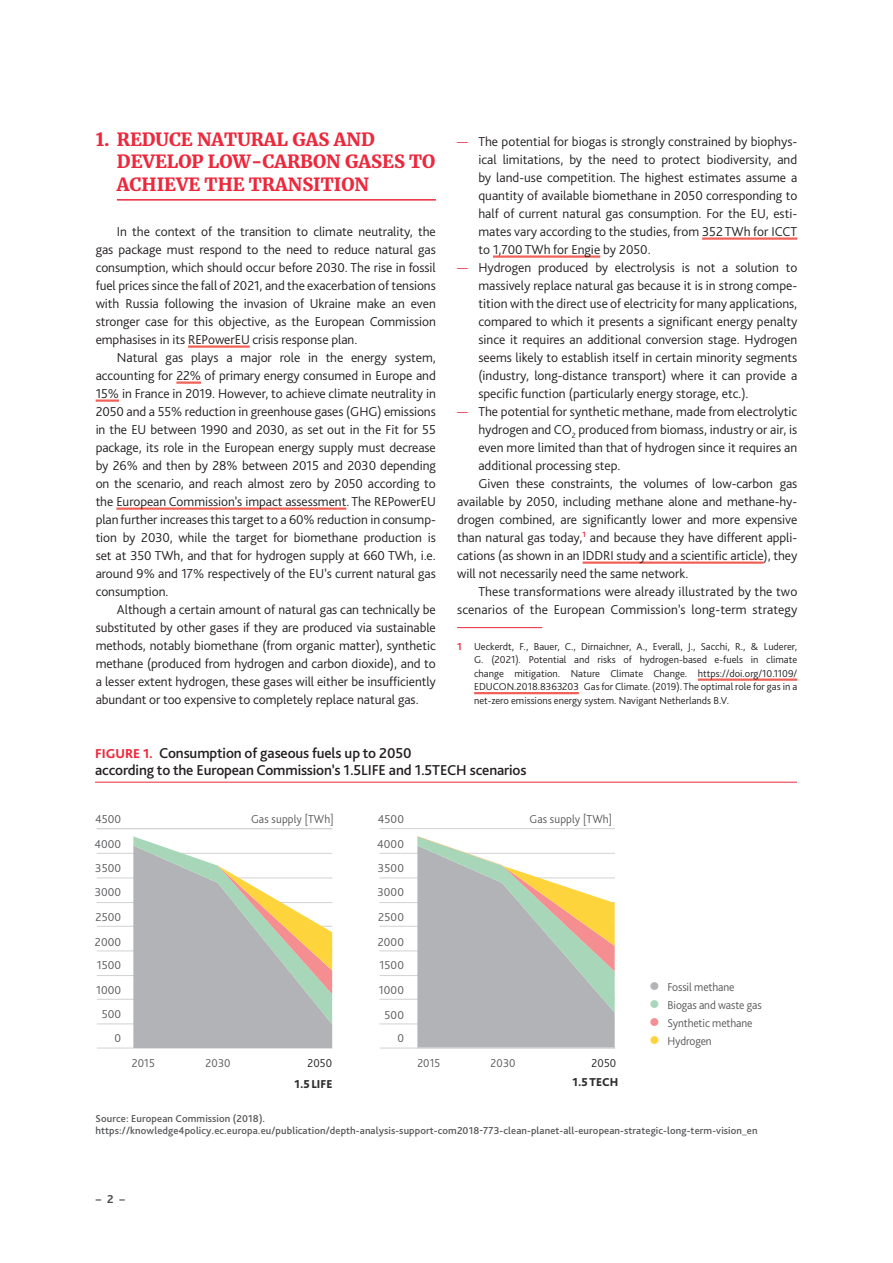
<style>
.page{position:relative;width:893px;height:1263px;background:#fff}
.page>*{position:absolute;margin:0;border:0;box-sizing:border-box;transform-origin:0 0}
.t1{font:900 18px/22.5px "Merriweather";color:#ed283c}
.t2{font:500 15px/17.2px "Bliss Pro";letter-spacing:-.01em;color:#231f20}
.t3{font:300 13.5px/18px "Bliss Pro";letter-spacing:-.005em;color:#231f20;text-align:justify}
.t4{font:13.5px "Wingdings";color:#fed43c}
.t5{font:13.5px "Wingdings";color:#f48e91}
.t6{font:13.5px "Wingdings";color:#a7d7b8}
.t7{font:13.5px "Wingdings";color:#b2b3b7}
.t8{font:300 12px "Bliss Pro";letter-spacing:.01em;color:#57585a}
.t9{font:300 12px/18px "Bliss Pro";letter-spacing:-.01em;color:#57585a;scale:.96 1}
.t10{font:300 12px "Bliss Pro";letter-spacing:.01em;color:#57585a;scale:.96 1}
.t11{font:800 12px "Bliss Pro";letter-spacing:.01em;color:#312f30;scale:.96 1}
.t12{font:300 12px "Bliss Pro";letter-spacing:.01em;color:#231f20;scale:.96 1}
.t13{font:700 12px "Bliss Pro";color:#4a4749}
.t14{font:300 10.5px/13.5px "Bliss Pro";color:#231f20;text-align:justify}
.t15{font:500 10.5px/12px "Bliss Pro";letter-spacing:.01em;color:#57585a}
.s1{color:#ed283c}
.s2{font-weight:700;color:#ed283c}
.s3{font-weight:800;font-size:13.5px;color:#ed283c}
</style>
<div class="page">
<hr style="left:117px;top:199px;width:319px;height:2px;background:#ed283c">
<hr style="left:188px;top:345px;width:62px;height:3px;background:#f16158">
<hr style="left:176px;top:381px;width:25px;height:3px;background:#f16158">
<hr style="left:96px;top:399px;width:23px;height:3px;background:#f16158">
<hr style="left:116px;top:507px;width:230px;height:3px;background:#f16158">
<hr style="left:702px;top:237px;width:95px;height:3px;background:#f16158">
<hr style="left:493px;top:255px;width:107px;height:3px;background:#f16158">
<hr style="left:583px;top:561px;width:181px;height:3px;background:#f16158">
<hr style="left:457px;top:627px;width:85px;height:1px;background:#ed283c">
<hr style="left:698px;top:678px;width:99px;height:3px;background:#f16158">
<hr style="left:474px;top:692px;width:105px;height:2px;background:#f16158">
<hr style="left:97px;top:828px;width:235px;height:1px;background:#d1d2d4">
<hr style="left:97px;top:853px;width:235px;height:1px;background:#d1d2d4">
<hr style="left:97px;top:878px;width:235px;height:1px;background:#d1d2d4">
<hr style="left:97px;top:902px;width:235px;height:1px;background:#d1d2d4">
<hr style="left:97px;top:926px;width:235px;height:1px;background:#d1d2d4">
<hr style="left:97px;top:951px;width:235px;height:1px;background:#d1d2d4">
<hr style="left:97px;top:975px;width:235px;height:1px;background:#d1d2d4">
<hr style="left:97px;top:999px;width:235px;height:1px;background:#d1d2d4">
<hr style="left:97px;top:1024px;width:235px;height:1px;background:#d1d2d4">
<hr style="left:97px;top:1048px;width:235px;height:1px;background:#d1d2d4">
<hr style="left:379px;top:828px;width:236px;height:1px;background:#d1d2d4">
<hr style="left:379px;top:853px;width:236px;height:1px;background:#d1d2d4">
<hr style="left:379px;top:878px;width:236px;height:1px;background:#d1d2d4">
<hr style="left:379px;top:902px;width:236px;height:1px;background:#d1d2d4">
<hr style="left:379px;top:926px;width:236px;height:1px;background:#d1d2d4">
<hr style="left:379px;top:951px;width:236px;height:1px;background:#d1d2d4">
<hr style="left:379px;top:975px;width:236px;height:1px;background:#d1d2d4">
<hr style="left:379px;top:999px;width:236px;height:1px;background:#d1d2d4">
<hr style="left:379px;top:1024px;width:236px;height:1px;background:#d1d2d4">
<hr style="left:380px;top:1048px;width:235px;height:1px;background:#d1d2d4">
<hr style="left:95px;top:782px;width:702px;height:1px;background:#ed283c">
<svg style="left:417px;top:836px;width:198px;height:212px"></svg>
<hr style="left:417px;top:1047px;width:197px;height:1px;background:#cfd1d0">
<svg style="left:133px;top:836px;width:199px;height:212px"></svg>
<h1 class="t1" style="left:117px;top:127px;width:320px;text-indent:-21px">1. REDUCE NATURAL GAS AND<br>DEVELOP LOW-CARBON GASES TO<br>ACHIEVE THE TRANSITION</h1>
<p class="t3" style="left:96px;top:222px;width:342px;text-indent:21px">In the context of the transition to climate neutrality, the gas package must respond to the need to reduce natural gas consumption, which should occur before 2030. The rise in fossil fuel prices since the fall of 2021, and the exacerbation of tensions with Russia following the invasion of Ukraine make an even stronger case for this objective, as the European Commission emphasises in its REPowerEU crisis response plan.</p>
<p class="t3" style="left:96px;top:348px;width:342px;text-indent:21px">Natural gas plays a major role in the energy system, accounting for 22% of primary energy consumed in Europe and 15% in France in 2019. However, to achieve climate neutrality in 2050 and a 55% reduction in greenhouse gases (GHG) emissions in the EU between 1990 and 2030, as set out in the Fit for 55 package, its role in the European energy supply must decrease by 26% and then by 28% between 2015 and 2030 depending on the scenario, and reach almost zero by 2050 according to the European Commission’s impact assessment. The REPowerEU plan further increases this target to a 60% reduction in consump&shy;tion by 2030, while the target for biomethane production is set at 350 TWh, and that for hydrogen supply at 660 TWh, i.e. around 9% and 17% respectively of the EU’s current natural gas consumption.</p>
<p class="t3" style="left:96px;top:600px;width:342px;text-indent:21px">Although a certain amount of natural gas can technically be substituted by other gases if they are produced via sustainable methods, notably biomethane (from organic matter), synthetic methane (produced from hydrogen and carbon dioxide), and to a lesser extent hydrogen, these gases will either be insufficiently abundant or too expensive to completely replace natural gas.</p>
<p class="t3" style="left:478px;top:132px;width:320px;text-indent:-21px"><span class="s1">—</span> The potential for biogas is strongly constrained by biophys&shy;ical limitations, by the need to protect biodiversity, and by land-use competition. The highest estimates assume a quantity of available biomethane in 2050 corresponding to half of current natural gas consumption. For the EU, esti&shy;mates vary according to the studies, from 352 TWh for ICCT to 1,700 TWh for Engie by 2050.</p>
<p class="t3" style="left:478px;top:258px;width:320px;text-indent:-21px"><span class="s1">—</span> Hydrogen produced by electrolysis is not a solution to massively replace natural gas because it is in strong compe&shy;tition with the direct use of electricity for many applications, compared to which it presents a significant energy penalty since it requires an additional conversion stage. Hydrogen seems likely to establish itself in certain minority segments (industry, long-distance transport) where it can provide a specific function (particularly energy storage, etc.).</p>
<p class="t3" style="left:457px;top:402px;width:342px"><span class="s1">—</span> The potential for synthetic methane, made from electrolytic</p>
<p class="t3" style="left:478px;top:420px;width:320px">hydrogen and CO<sub>2</sub> produced from biomass, industry or air, is</p>
<p class="t3" style="left:478px;top:438px;width:320px">even more limited than that of hydrogen since it requires an</p>
<p class="t3" style="left:478px;top:456px;width:144px">additional processing step.</p>
<p class="t3" style="left:478px;top:474px;width:320px">Given these constraints, the volumes of low-carbon gas</p>
<p class="t3" style="left:457px;top:492px;width:342px">available by 2050, including methane alone and methane-hy-</p>
<p class="t3" style="left:457px;top:510px;width:342px">drogen combined, are significantly lower and more expensive</p>
<p class="t3" style="left:457px;top:528px;width:342px">than natural gas today,<sup>1</sup> and because they have different appli-</p>
<p class="t3" style="left:457px;top:546px;width:342px">cations (as shown in an IDDRI study and a scientific article), they</p>
<p class="t3" style="left:457px;top:564px;width:233px">will not necessarily need the same network.</p>
<p class="t3" style="left:478px;top:582px;width:320px">These transformations were already illustrated by the two</p>
<p class="t3" style="left:457px;top:600px;width:342px">scenarios of the European Commission’s long-term strategy</p>
<p class="t14" style="left:474px;top:639px;width:325px;text-indent:-17px"><span class="s2">1</span> Ueckerdt, F., Bauer, C., Dirnaichner, A., Everall, J., Sacchi, R., &amp; Luderer, G. (2021). Potential and risks of hydrogen-based e-fuels in climate change mitigation. Nature Climate Change. https://doi.org/10.1109/ EDUCON.2018.8363203 Gas for Climate. (2019). The optimal role for gas in a net-zero emissions energy system. Navigant Netherlands B.V.</p>
<p class="t2" style="left:95px;top:744px;width:433px"><span class="s3">FIGURE 1.</span> Consumption of gaseous fuels up to 2050<br>according to the European Commission’s 1.5LIFE and 1.5TECH scenarios</p>
<p class="t8" style="left:95px;top:812px;width:28px">4500</p>
<p class="t10" style="left:251px;top:812px;width:87px">Gas supply [TWh]</p>
<p class="t10" style="left:529px;top:812px;width:87px">Gas supply [TWh]</p>
<p class="t8" style="left:378px;top:812px;width:28px">4500</p>
<p class="t8" style="left:94px;top:836px;width:28px">4000</p>
<p class="t8" style="left:377px;top:836px;width:28px">4000</p>
<p class="t8" style="left:95px;top:860px;width:27px">3500</p>
<p class="t8" style="left:378px;top:860px;width:27px">3500</p>
<p class="t8" style="left:95px;top:885px;width:28px">3000</p>
<p class="t8" style="left:377px;top:885px;width:28px">3000</p>
<p class="t8" style="left:96px;top:909px;width:27px">2500</p>
<p class="t8" style="left:378px;top:909px;width:27px">2500</p>
<p class="t8" style="left:95px;top:934px;width:28px">2000</p>
<p class="t8" style="left:378px;top:934px;width:28px">2000</p>
<p class="t8" style="left:97px;top:958px;width:26px">1500</p>
<p class="t8" style="left:379px;top:958px;width:26px">1500</p>
<p class="t8" style="left:96px;top:982px;width:27px">1000</p>
<p class="t8" style="left:102px;top:1007px;width:21px">500</p>
<p class="t8" style="left:115px;top:1031px;width:8px">0</p>
<p class="t8" style="left:379px;top:982px;width:27px">1000</p>
<p class="t8" style="left:384px;top:1007px;width:21px">500</p>
<p class="t8" style="left:397px;top:1031px;width:8px">0</p>
<p class="t7" style="left:649px;top:979px;width:12px">●</p>
<p class="t6" style="left:649px;top:997px;width:12px">●</p>
<p class="t5" style="left:649px;top:1015px;width:12px">●</p>
<p class="t4" style="left:649px;top:1033px;width:12px">●</p>
<p class="t9" style="left:667px;top:978px;width:100px">Fossil methane<br>Biogas and waste gas<br>Synthetic methane<br>Hydrogen</p>
<p class="t10" style="left:132px;top:1056px;width:26px">2015</p>
<p class="t10" style="left:206px;top:1056px;width:27px">2030</p>
<p class="t12" style="left:307px;top:1056px;width:27px">2050</p>
<p class="t11" style="left:295px;top:1076px;width:41px">1.5 LIFE</p>
<p class="t10" style="left:417px;top:1056px;width:26px">2015</p>
<p class="t10" style="left:491px;top:1056px;width:27px">2030</p>
<p class="t12" style="left:592px;top:1056px;width:27px">2050</p>
<p class="t11" style="left:573px;top:1075px;width:49px">1.5TECH</p>
<p class="t15" style="left:96px;top:1112px;width:664px">Source: European Commission (2018). https://knowledge4policy.ec.europa.eu/publication/depth-analysis-support-com2018-773-clean-planet-all-european-strategic-long-term-vision_en</p>
<p class="t13" style="left:96px;top:1191px;width:31px">–2–</p>
</div>
